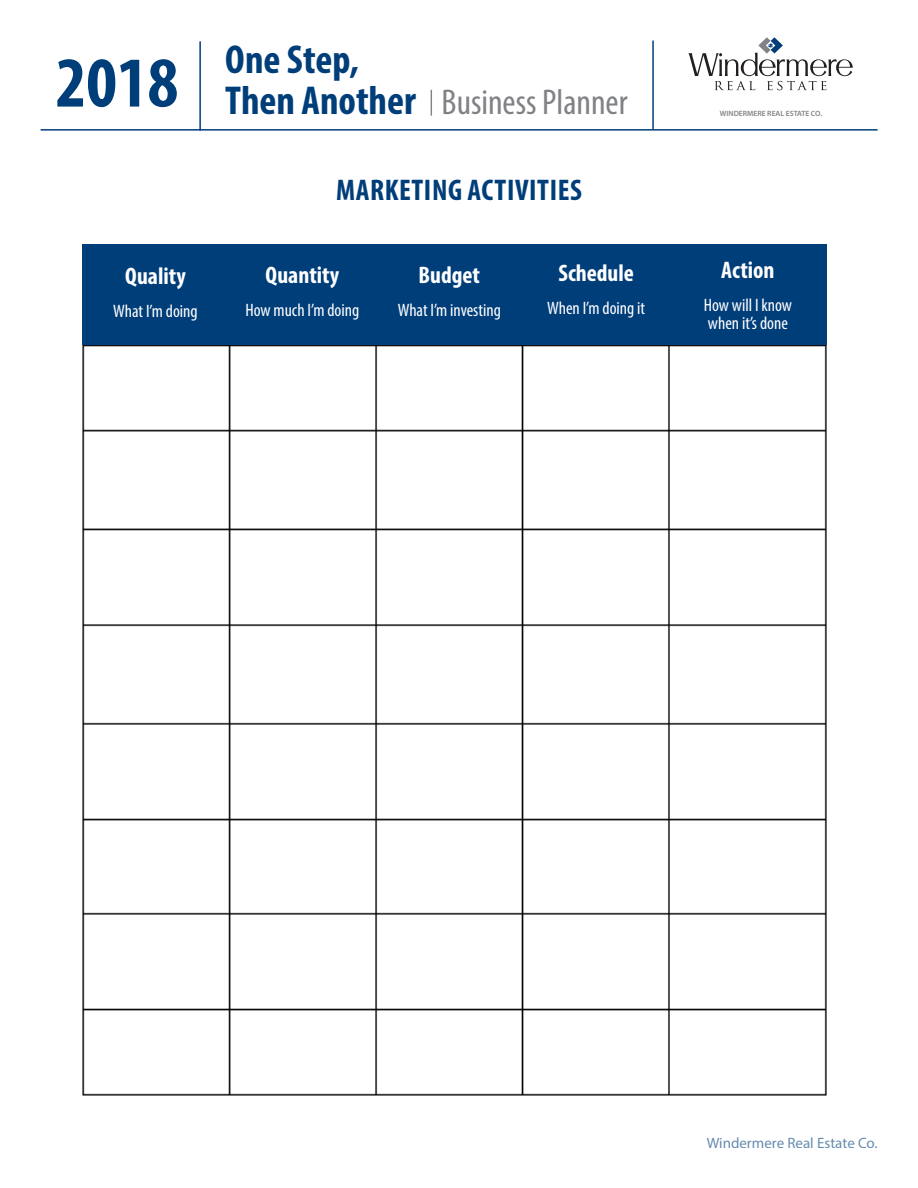
<style>
.page{position:relative;width:918px;height:1188px;background:#fff}
.page>*{position:absolute;margin:0;border:0;box-sizing:border-box;transform-origin:0 0}
.t1{font:700 condensed 72px "Myriad Pro";color:#003e7a}
.t2{font:700 condensed 40.5px "Myriad Pro";color:#003e7a}
.t3{font:condensed 36px "Myriad Pro";color:#808285}
.t4{font:700 condensed 30px "Myriad Pro";letter-spacing:.02em;color:#003e7a}
.t5{font:700 condensed 24px "Myriad Pro";color:#fff}
.t6{font:condensed 18px "Myriad Pro";color:#fff}
.t7{font:15px "Myriad Pro";color:#003e7a}
.t8{font:600 7.65px "Myriad Pro";color:#808285}
.s1{font-weight:700;font-size:40.5px;color:#003e7a}
</style>
<div class="page">
<img style="left:82px;top:244px;width:745px;height:852px">
<div style="left:82px;top:244px;width:744px;height:101px;background:#003e7a"></div>
<svg style="left:688px;top:37px;width:165px;height:53px"></svg>
<hr style="left:41px;top:129px;width:837px;height:2px;background:#003e7a">
<hr style="left:199px;top:41px;width:2px;height:90px;background:#003e7a">
<svg style="left:431px;top:90px;width:1px;height:26px"></svg>
<hr style="left:652px;top:41px;width:2px;height:89px;background:#003e7a">
<p class="t1" style="left:56px;top:38px;width:124px">2018</p>
<p class="t5" style="left:125px;top:261px;width:62px">Quality</p>
<p class="t6" style="left:113px;top:300px;width:86px">What I’m doing</p>
<p class="t2" style="left:225px;top:34px;width:135px">One Step,</p>
<p class="t3" style="left:225px;top:80px;width:404px"><span class="s1">Then Another</span> Business Planner</p>
<p class="t4" style="left:336px;top:171px;width:247px">MARKETING ACTIVITIES</p>
<p class="t5" style="left:266px;top:260px;width:75px">Quantity</p>
<p class="t6" style="left:246px;top:299px;width:115px">How much I’m doing</p>
<p class="t5" style="left:419px;top:260px;width:63px">Budget</p>
<p class="t6" style="left:398px;top:299px;width:105px">What I’m investing</p>
<p class="t5" style="left:558px;top:258px;width:77px">Schedule</p>
<p class="t6" style="left:547px;top:297px;width:100px">When I’m doing it</p>
<p class="t8" style="left:720px;top:109px;width:104px">WINDERMERE REAL ESTATE CO.</p>
<p class="t5" style="left:721px;top:255px;width:55px">Action</p>
<p class="t6" style="left:704px;top:294px;width:90px">How will I know</p>
<p class="t6" style="left:708px;top:312px;width:82px">when it’s done</p>
<p class="t7" style="left:707px;top:1133px;width:172px">Windermere Real Estate Co.</p>
</div>
